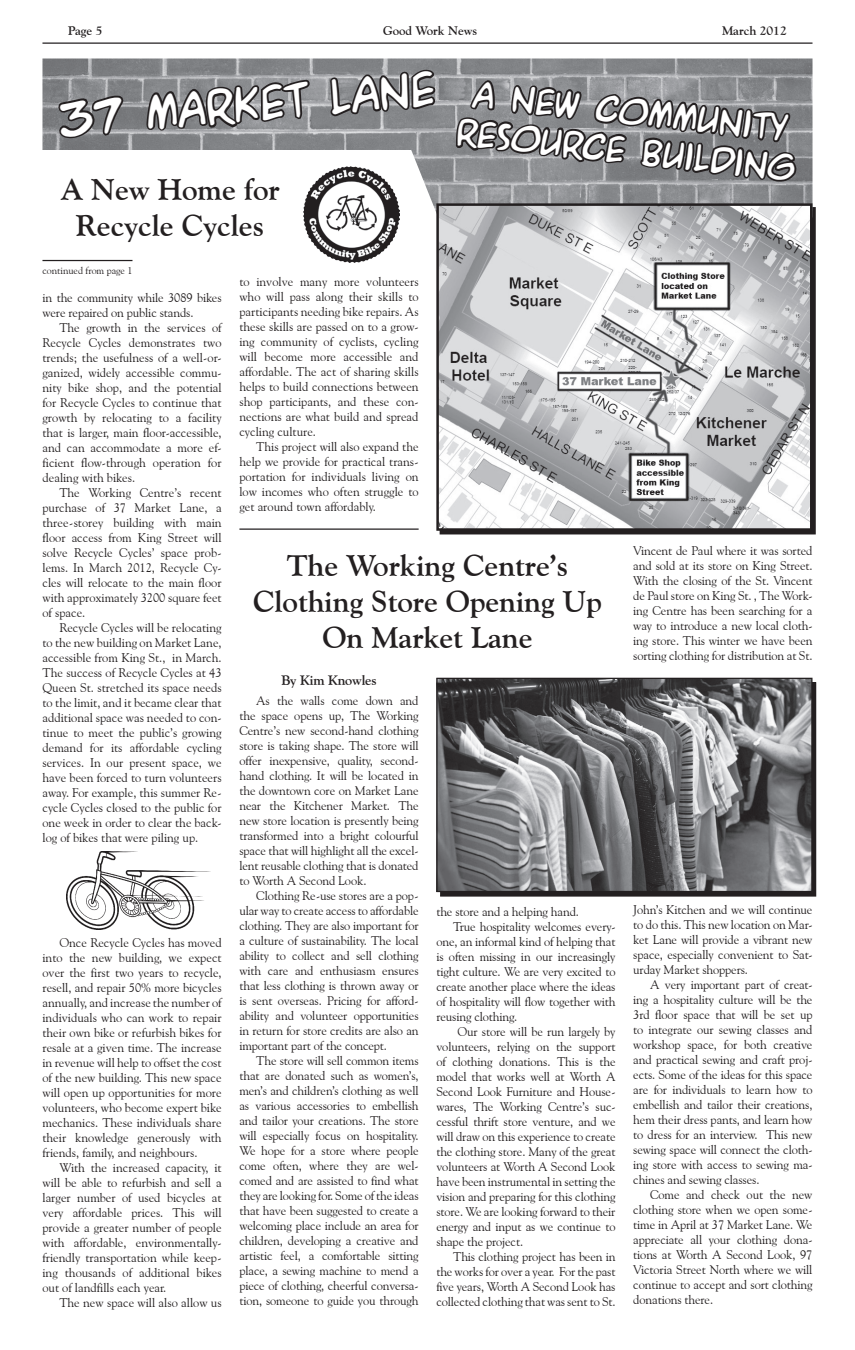
<style>
.page{position:relative;width:855px;height:1350px;background:#fff}
.page>*{position:absolute;margin:0;border:0;box-sizing:border-box;transform-origin:0 0}
.t1{font:42.5px "ACME Explosive";color:#fff}
.t2{font:32.5px/38.9px "ACME Explosive";color:#fff;text-align:center}
.t3{font:700 30px/36px "Goudy Old Style BT";color:#231f20;text-align:center}
.t4{font:700 13.75px "Goudy Old Style BT";letter-spacing:-.01em;color:#231f20}
.t5{font:12.5px/15px "Goudy Old Style BT";letter-spacing:-.01em;color:#231f20;text-align:justify}
.t6{font:700 12.5px "Goudy Old Style BT";color:#231f20}
.t7{font:10px "Goudy Old Style BT";color:#231f20}
</style>
<div class="page">
<img style="left:42px;top:59px;width:771px;height:153px">
<hr style="left:42px;top:42px;width:771px;height:2px;background:#231f20">
<svg style="left:56px;top:94px;width:69px;height:47px;background:#626264"></svg>
<svg style="left:145px;top:42px;width:163px;height:170px"></svg>
<svg style="left:328px;top:68px;width:109px;height:143px"></svg>
<img style="left:67px;top:852px;width:144px;height:77px">
<img style="left:303px;top:167px;width:97px;height:95px">
<img style="left:439px;top:206px;width:371px;height:322px">
<div style="left:436px;top:203px;width:377px;height:328px;border:2px solid #231f20"></div>
<hr style="left:42px;top:260px;width:90px;height:1px;background:#231f20">
<svg style="left:454px;top:42px;width:343px;height:198px;background:#8a8a8c"></svg>
<hr style="left:239px;top:528px;width:180px;height:2px;background:#231f20">
<img style="left:438px;top:680px;width:373px;height:210px">
<div style="left:436px;top:678px;width:377px;height:214px;border:1px solid #231f20"></div>
<p class="t6" style="left:68px;top:23px;width:36px">Page 5</p>
<p class="t6" style="left:383px;top:23px;width:96px">Good Work News</p>
<p class="t6" style="left:722px;top:23px;width:66px">March 2012</p>
<h1 class="t1" style="left:58px;top:106px;width:378px;rotate:-5deg">37 Market Lane</h1>
<h2 class="t2" style="left:461px;top:82px;width:342px;rotate:6deg">A New Community<br>Resource Building</h2>
<h3 class="t3" style="left:60px;top:171px;width:221px">A New Home for<br>Recycle Cycles</h3>
<p class="t7" style="left:42px;top:264px;width:92px">continued from page 1</p>
<p class="t5" style="left:42px;top:290px;width:181px">in the community while 3089 bikes were repaired on public stands.</p>
<p class="t5" style="left:42px;top:320px;width:181px;text-indent:17px">The growth in the services of Recycle Cycles demonstrates two trends; the usefulness of a well-or&shy;ganized, widely accessible commu&shy;nity bike shop, and the potential for Recycle Cycles to continue that growth by relocating to a facility that is larger, main floor-accessible, and can accommodate a more ef&shy;ficient flow-through operation for dealing with bikes.</p>
<p class="t5" style="left:42px;top:485px;width:181px;text-indent:17px">The Working Centre’s recent purchase of 37 Market Lane, a three-storey building with main floor access from King Street will solve Recycle Cycles’ space prob&shy;lems. In March 2012, Recycle Cy&shy;cles will relocate to the main floor with approximately 3200 square feet of space.</p>
<p class="t5" style="left:42px;top:620px;width:181px;text-indent:17px">Recycle Cycles will be relocating to the new building on Market Lane, accessible from King St., in March.<br>The success of Recycle Cycles at 43<br>Queen St. stretched its space needs to the limit, and it became clear that additional space was needed to con&shy;tinue to meet the public’s growing demand for its affordable cycling services. In our present space, we have been forced to turn volunteers away. For example, this summer Re&shy;cycle Cycles closed to the public for one week in order to clear the back&shy;log of bikes that were piling up.</p>
<p class="t5" style="left:42px;top:935px;width:181px;text-indent:17px">Once Recycle Cycles has moved into the new building, we expect over the first two years to recycle, resell, and repair 50% more bicycles annually, and increase the number of individuals who can work to repair their own bike or refurbish bikes for resale at a given time. The increase in revenue will help to offset the cost of the new building. This new space will open up opportunities for more volunteers, who become expert bike mechanics. These individuals share their knowledge generously with friends, family, and neighbours.</p>
<p class="t5" style="left:42px;top:1160px;width:181px;text-indent:17px">With the increased capacity, it will be able to refurbish and sell a larger number of used bicycles at very affordable prices. This will provide a greater number of people with affordable, environmentally&shy;friendly transportation while keep&shy;ing thousands of additional bikes out of landfills each year.</p>
<p class="t5" style="left:59px;top:1295px;width:164px">The new space will also allow us</p>
<p class="t5" style="left:239px;top:274px;width:181px">to involve many more volunteers who will pass along their skills to participants needing bike repairs. As these skills are passed on to a grow&shy;ing community of cyclists, cycling will become more accessible and affordable. The act of sharing skills helps to build connections between shop participants, and these con&shy;nections are what build and spread cycling culture.</p>
<p class="t5" style="left:239px;top:439px;width:181px;text-indent:17px">This project will also expand the help we provide for practical trans&shy;portation for individuals living on low incomes who often struggle to get around town affordably.</p>
<h3 class="t3" style="left:253px;top:547px;width:350px">The Working Centre’s<br>Clothing Store Opening Up<br>On Market Lane</h3>
<p class="t4" style="left:281px;top:671px;width:97px">By Kim Knowles</p>
<p class="t5" style="left:239px;top:693px;width:181px;text-indent:17px">As the walls come down and the space opens up, The Working Centre’s new second-hand clothing store is taking shape. The store will offer inexpensive, quality, second&shy;hand clothing. It will be located in the downtown core on Market Lane near the Kitchener Market. The new store location is presently being transformed into a bright colourful space that will highlight all the excel&shy;lent reusable clothing that is donated to Worth A Second Look.</p>
<p class="t5" style="left:239px;top:888px;width:181px;text-indent:17px">Clothing Re-use stores are a pop&shy;ular way to create access to affordable clothing. They are also important for a culture of sustainability. The local ability to collect and sell clothing with care and enthusiasm ensures that less clothing is thrown away or is sent overseas. Pricing for afford&shy;ability and volunteer opportunities in return for store credits are also an important part of the concept.</p>
<p class="t5" style="left:239px;top:1053px;width:181px;text-indent:17px">The store will sell common items that are donated such as women’s, men’s and children’s clothing as well as various accessories to embellish and tailor your creations. The store will especially focus on hospitality.<br>We hope for a store where people come often, where they are wel&shy;comed and are assisted to find what they are looking for. Some of the ideas that have been suggested to create a welcoming place include an area for children, developing a creative and artistic feel, a comfortable sitting place, a sewing machine to mend a piece of clothing, cheerful conversa&shy;tion, someone to guide you through</p>
<p class="t5" style="left:436px;top:904px;width:144px">the store and a helping hand.</p>
<p class="t5" style="left:453px;top:919px;width:164px">True hospitality welcomes every-</p>
<p class="t5" style="left:436px;top:934px;width:181px">one, an informal kind of helping that</p>
<p class="t5" style="left:436px;top:949px;width:181px">is often missing in our increasingly</p>
<p class="t5" style="left:436px;top:964px;width:181px">tight culture. We are very excited to</p>
<p class="t5" style="left:436px;top:979px;width:181px">create another place where the ideas</p>
<p class="t5" style="left:436px;top:994px;width:181px">of hospitality will flow together with</p>
<p class="t5" style="left:436px;top:1009px;width:82px">reusing clothing.</p>
<p class="t5" style="left:458px;top:1024px;width:160px">Our store will be run largely by</p>
<p class="t5" style="left:436px;top:1039px;width:181px">volunteers, relying on the support</p>
<p class="t5" style="left:436px;top:1054px;width:181px">of clothing donations. This is the</p>
<p class="t5" style="left:436px;top:1069px;width:181px">model that works well at Worth A</p>
<p class="t5" style="left:436px;top:1084px;width:181px">Second Look Furniture and House-</p>
<p class="t5" style="left:436px;top:1099px;width:181px">wares, The Working Centre’s suc-</p>
<p class="t5" style="left:436px;top:1114px;width:181px">cessful thrift store venture, and we</p>
<p class="t5" style="left:436px;top:1129px;width:181px">will draw on this experience to create</p>
<p class="t5" style="left:436px;top:1144px;width:181px">the clothing store. Many of the great</p>
<p class="t5" style="left:436px;top:1159px;width:181px">volunteers at Worth A Second Look</p>
<p class="t5" style="left:436px;top:1174px;width:181px">have been instrumental in setting the</p>
<p class="t5" style="left:436px;top:1189px;width:181px">vision and preparing for this clothing</p>
<p class="t5" style="left:436px;top:1204px;width:181px">store. We are looking forward to their</p>
<p class="t5" style="left:436px;top:1219px;width:181px">energy and input as we continue to</p>
<p class="t5" style="left:436px;top:1234px;width:88px">shape the project.</p>
<p class="t5" style="left:453px;top:1249px;width:164px">This clothing project has been in</p>
<p class="t5" style="left:436px;top:1264px;width:181px">the works for over a year. For the past</p>
<p class="t5" style="left:436px;top:1279px;width:181px">five years, Worth A Second Look has</p>
<p class="t5" style="left:436px;top:1294px;width:181px">collected clothing that was sent to St.</p>
<p class="t5" style="left:633px;top:543px;width:181px">Vincent de Paul where it was sorted and sold at its store on King Street.<br>With the closing of the St. Vincent de Paul store on King St. , The Work&shy;ing Centre has been searching for a way to introduce a new local cloth&shy;ing store. This winter we have been sorting clothing for distribution at St.</p>
<p class="t5" style="left:633px;top:902px;width:181px">John’s Kitchen and we will continue to do this. This new location on Mar&shy;ket Lane will provide a vibrant new space, especially convenient to Sat&shy;urday Market shoppers.</p>
<p class="t5" style="left:633px;top:977px;width:181px;text-indent:17px">A very important part of creat&shy;ing a hospitality culture will be the 3rd floor space that will be set up to integrate our sewing classes and workshop space, for both creative and practical sewing and craft proj&shy;ects. Some of the ideas for this space are for individuals to learn how to embellish and tailor their creations, hem their dress pants, and learn how to dress for an interview. This new sewing space will connect the cloth&shy;ing store with access to sewing ma&shy;chines and sewing classes.</p>
<p class="t5" style="left:633px;top:1187px;width:181px;text-indent:17px">Come and check out the new clothing store when we open some&shy;time in April at 37 Market Lane. We appreciate all your clothing dona&shy;tions at Worth A Second Look, 97<br>Victoria Street North where we will continue to accept and sort clothing donations there.</p>
</div>
